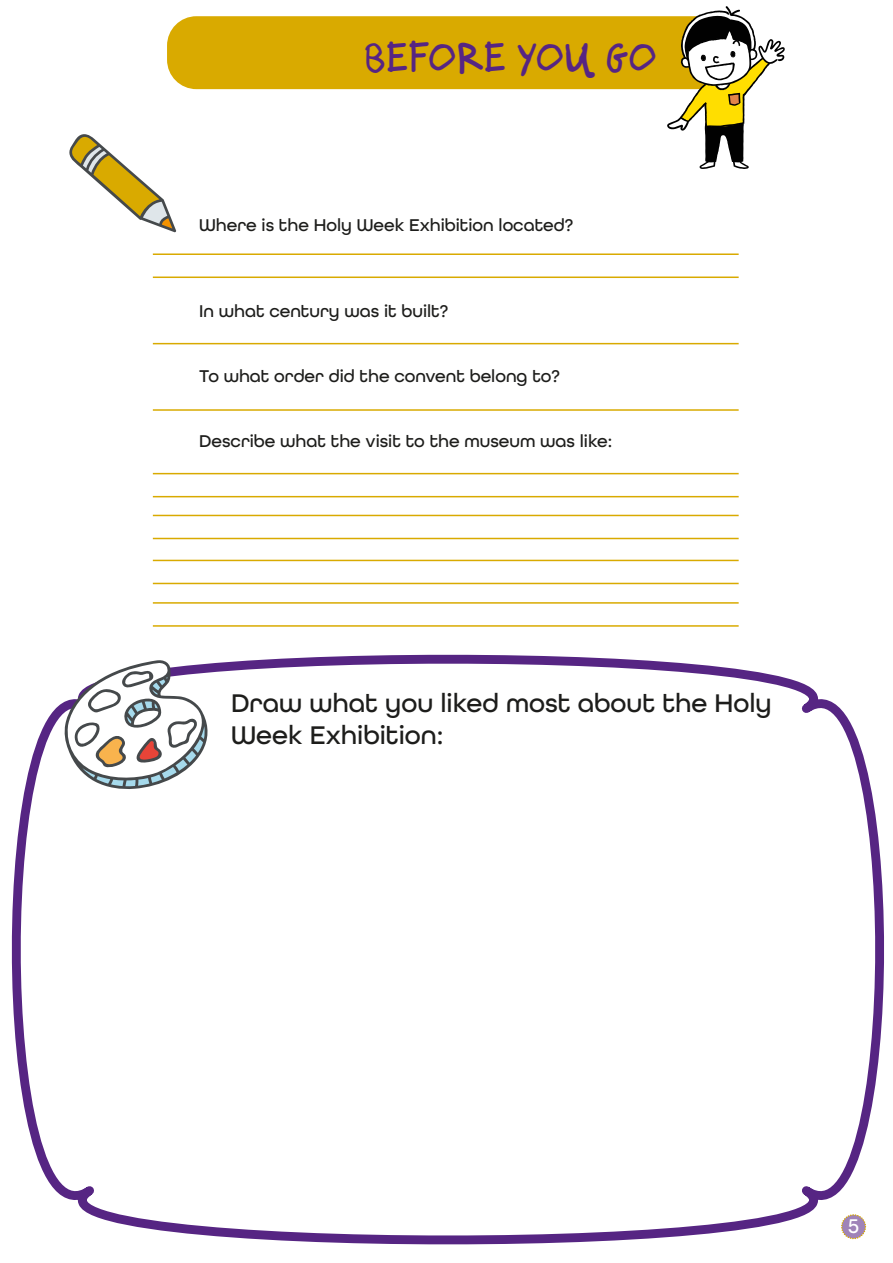
<style>
.page{position:relative;width:893px;height:1263px;background:#fff}
.page>*{position:absolute;margin:0;border:0;box-sizing:border-box;transform-origin:0 0}
.t1{font:45px "On The Fritz";color:#562583}
.t2{font:500 27px/32.4px "All Round Gothic";color:#1d1d1b}
.t3{font:500 21px "All Round Gothic";color:#fff}
.t4{font:500 18px "All Round Gothic";color:#1d1d1b}
</style>
<div class="page">
<div style="left:167px;top:16px;width:559px;height:73px;background:#d9aa00;border-radius:29px"></div>
<svg style="left:11px;top:654px;width:873px;height:591px"></svg>
<hr style="left:153px;top:253px;width:586px;height:2px;background:#d9aa00">
<hr style="left:153px;top:276px;width:586px;height:2px;background:#d9aa00">
<hr style="left:153px;top:473px;width:586px;height:1px;background:#d9aa00">
<hr style="left:153px;top:496px;width:586px;height:1px;background:#d9aa00">
<hr style="left:153px;top:515px;width:586px;height:1px;background:#d9aa00">
<hr style="left:153px;top:538px;width:586px;height:1px;background:#d9aa00">
<hr style="left:153px;top:560px;width:586px;height:1px;background:#d9aa00">
<hr style="left:153px;top:583px;width:586px;height:1px;background:#d9aa00">
<hr style="left:153px;top:602px;width:586px;height:2px;background:#d9aa00">
<hr style="left:153px;top:625px;width:586px;height:2px;background:#d9aa00">
<hr style="left:153px;top:343px;width:586px;height:1px;background:#d9aa00">
<hr style="left:153px;top:409px;width:586px;height:2px;background:#d9aa00">
<svg style="left:40px;top:660px;width:182px;height:146px"></svg>
<svg style="left:69px;top:134px;width:107px;height:99px"></svg>
<svg style="left:667px;top:6px;width:118px;height:163px"></svg>
<div style="left:842px;top:1215px;width:23px;height:23px;background:#9f83b8;border-radius:50%"></div>
<div style="left:841px;top:1214px;width:25px;height:25px;border:2px dashed #d9aa00;border-radius:50%"></div>
<h1 class="t1" style="left:364px;top:32px;width:294px">BEFORE YOU GO</h1>
<p class="t4" style="left:199px;top:214px;width:375px">Where is the Holy Week Exhibition located?</p>
<p class="t4" style="left:199px;top:300px;width:250px">In what century was it built?</p>
<p class="t4" style="left:199px;top:365px;width:362px">To what order did the convent belong to?</p>
<p class="t4" style="left:199px;top:430px;width:415px">Describe what the visit to the museum was like:</p>
<h2 class="t2" style="left:231px;top:686px;width:542px">Draw what you liked most about the Holy<br>Week Exhibition:</h2>
<p class="t3" style="left:848px;top:1213px;width:12px">5</p>
</div>
